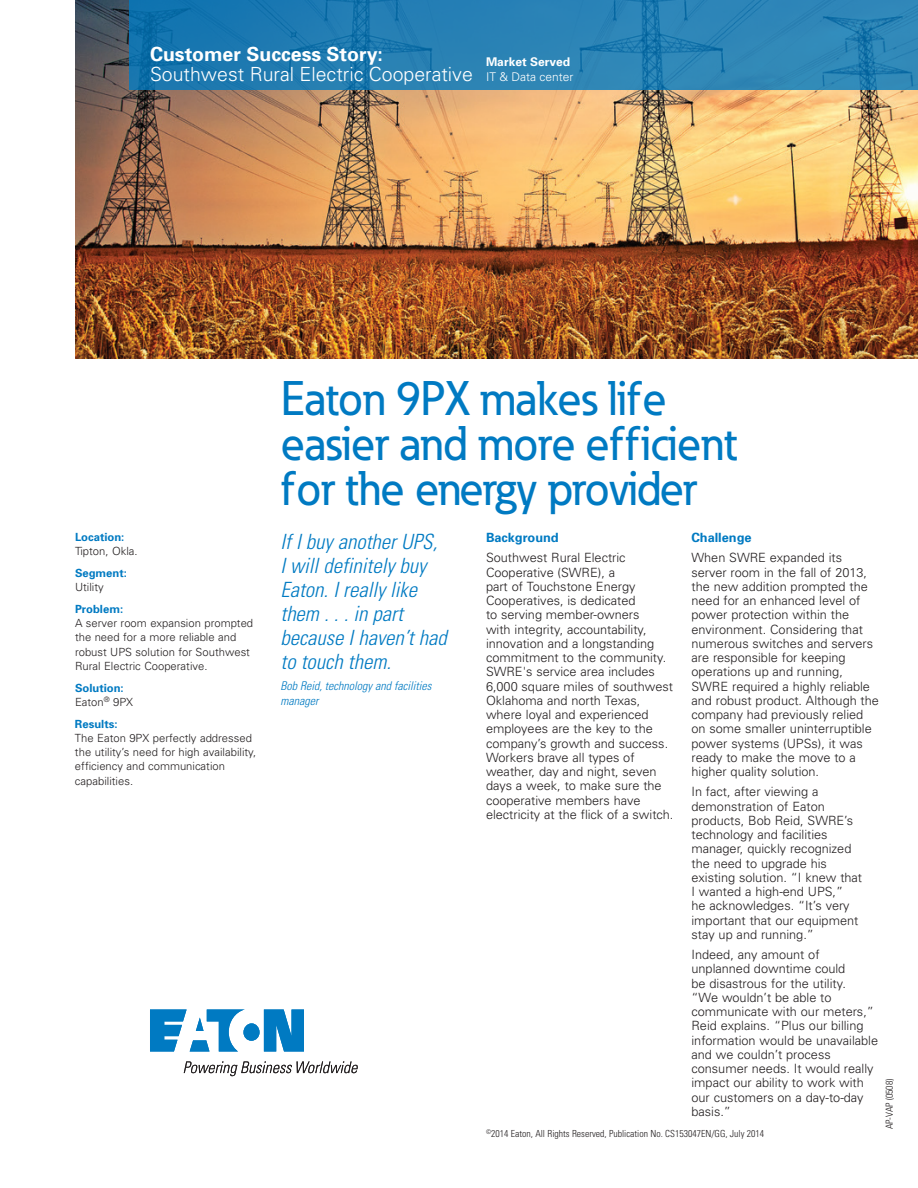
<style>
.page{position:relative;width:918px;height:1188px;background:#fff}
.page>*{position:absolute;margin:0;border:0;box-sizing:border-box;transform-origin:0 0}
.t1{font:500 48px/45px "Eaton";letter-spacing:-.01em;color:#007ac2}
.t2{font:italic 300 condensed 21px/24px "Univers";color:#007ac2}
.t3{font:300 19.5px "Univers";color:#fff}
.t4{font:700 19.5px "Univers";color:#fff}
.t5{font:300 12.75px/14.2px "Univers";color:#231f20}
.t6{font:700 12.75px "Univers";color:#007ac2}
.t7{font:italic 300 condensed 12px/15px "Univers";color:#007ac2}
.t8{font:300 12px "Univers";color:#fff}
.t9{font:700 12px "Univers";color:#fff}
.t10{font:300 11.25px/14.2px "Univers";color:#231f20}
.t11{font:700 11.25px/14.2px "Univers";color:#007ac2}
.t12{font:300 condensed 9.75px "Univers";color:#231f20}
.s1{font-weight:300;color:#231f20}
</style>
<div class="page">
<img style="left:75px;top:0;width:843px;height:359px">
<svg style="left:129px;top:0;width:789px;height:90px;background:#247fb2"></svg>
<svg style="left:150px;top:1010px;width:154px;height:42px"></svg>
<svg style="left:184px;top:1061px;width:174px;height:15px"></svg>
<h3 class="t4" style="left:150px;top:43px;width:234px">Customer Success Story:</h3>
<h3 class="t3" style="left:150px;top:62px;width:324px">Southwest Rural Electric Cooperative</h3>
<p class="t9" style="left:486px;top:55px;width:86px">Market Served</p>
<p class="t8" style="left:486px;top:70px;width:89px">IT &amp; Data center</p>
<p class="t11" style="left:75px;top:530px;width:51px">Location:</p>
<p class="t10" style="left:75px;top:544px;width:64px">Tipton, Okla.</p>
<p class="t11" style="left:75px;top:566px;width:53px">Segment:</p>
<p class="t10" style="left:75px;top:580px;width:30px">Utility</p>
<p class="t11" style="left:75px;top:602px;width:50px">Problem:</p>
<p class="t10" style="left:75px;top:616px;width:180px">A server room expansion prompted the need for a more reliable and robust UPS solution for Southwest<br>Rural Electric Cooperative.</p>
<p class="t11" style="left:75px;top:680px;width:60px">Solution:<br><span class="s1">Eaton</span><sup>®</sup> <span class="s1">9PX</span></p>
<p class="t11" style="left:75px;top:716px;width:44px">Results:</p>
<p class="t10" style="left:75px;top:731px;width:183px">The Eaton 9PX perfectly addressed the utility’s need for high availability, efficiency and communication capabilities.</p>
<h1 class="t1" style="left:281px;top:375px;width:458px">Eaton 9PX makes life easier and more efficient for the energy provider</h1>
<h2 class="t2" style="left:280px;top:529px;width:168px">If I buy another UPS,<br>I will definitely buy<br>Eaton. I really like them . . . in part because I haven’t had to touch them.</h2>
<p class="t7" style="left:280px;top:678px;width:152px">Bob Reid, technology and facilities manager</p>
<p class="t6" style="left:486px;top:530px;width:74px">Background</p>
<p class="t5" style="left:486px;top:551px;width:189px">Southwest Rural Electric<br>Cooperative (SWRE), a<br>part of Touchstone Energy<br>Cooperatives, is dedicated<br>to serving member-owners<br>with integrity, accountability, innovation and a longstanding commitment to the community.<br>SWRE's service area includes<br>6,000 square miles of southwest<br>Oklahoma and north Texas, where loyal and experienced employees are the key to the company’s growth and success.<br>Workers brave all types of weather, day and night, seven days a week, to make sure the cooperative members have electricity at the flick of a switch.</p>
<p class="t6" style="left:692px;top:530px;width:62px">Challenge</p>
<p class="t5" style="left:692px;top:551px;width:189px">When SWRE expanded its server room in the fall of 2013, the new addition prompted the need for an enhanced level of power protection within the environment. Considering that numerous switches and servers are responsible for keeping operations up and running,<br>SWRE required a highly reliable and robust product. Although the company had previously relied on some smaller uninterruptible power systems (UPSs), it was ready to make the move to a higher quality solution.</p>
<p class="t5" style="left:692px;top:785px;width:172px">In fact, after viewing a demonstration of Eaton products, Bob Reid, SWRE’s technology and facilities manager, quickly recognized the need to upgrade his existing solution. “I knew that<br>I wanted a high-end UPS,”<br>he acknowledges. “It’s very important that our equipment stay up and running.”</p>
<p class="t5" style="left:692px;top:948px;width:188px">Indeed, any amount of unplanned downtime could<br>be disastrous for the utility.<br>“We wouldn’t be able to communicate with our meters,”<br>Reid explains. “Plus our billing information would be unavailable and we couldn’t process consumer needs. It would really impact our ability to work with our customers on a day-to-day basis.”</p>
<p class="t12" style="left:486px;top:1128px;width:280px"><sup>©</sup>2014 Eaton, All Rights Reserved, Publication No. CS153047EN/GG, July 2014</p>
<p class="t12" style="left:883px;top:1129px;width:52px;rotate:-90deg">AP-VAP (0508)</p>
</div>
